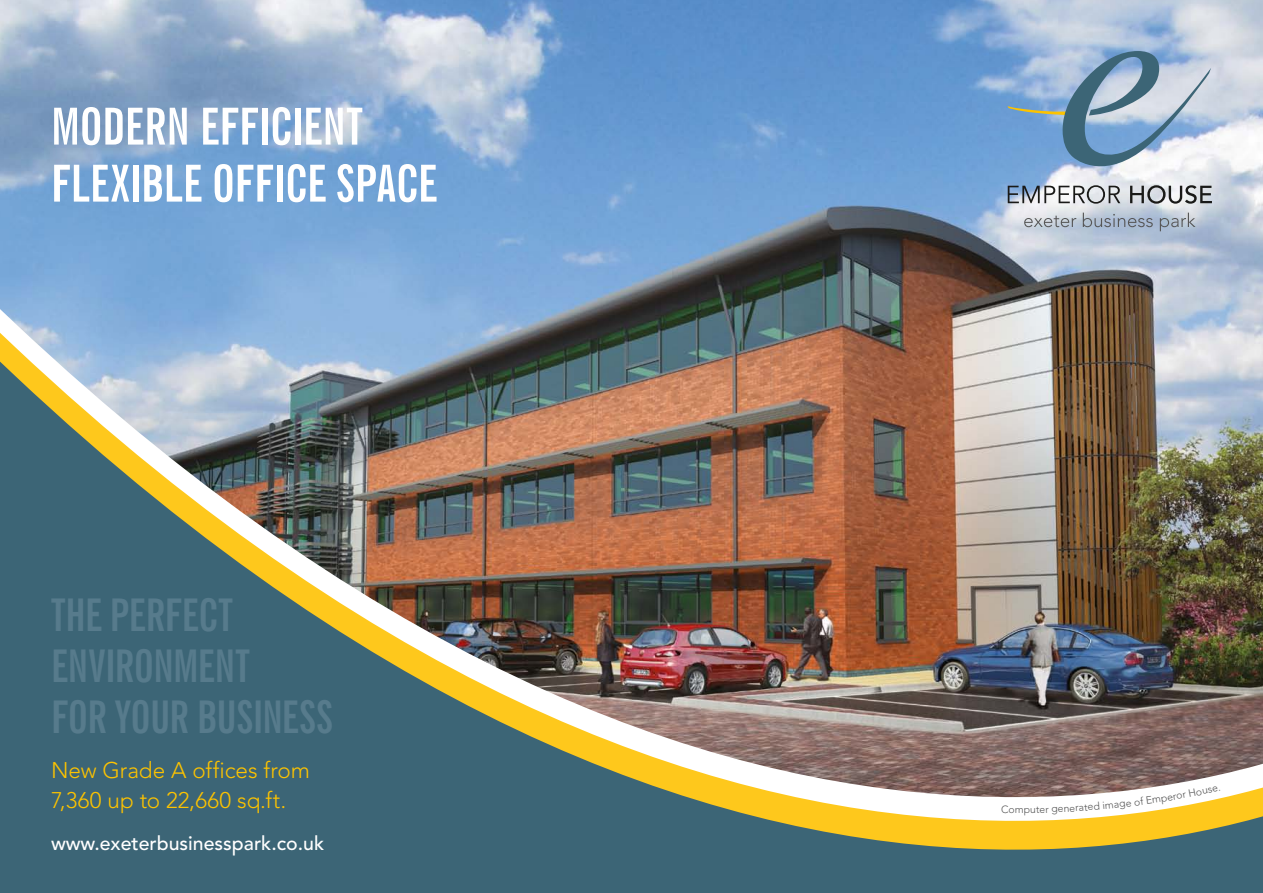
<style>
.page{position:relative;width:1263px;height:893px;background:#fff}
.page>*{position:absolute;margin:0;border:0;box-sizing:border-box;transform-origin:0 0}
.t1{font:700 extra-condensed 51px/57px "News Gothic BT";letter-spacing:.005em;color:#fff}
.t2{font:700 extra-condensed 45px/51px "News Gothic BT";letter-spacing:-.005em;color:#577b8c}
.t3{font:300 22.5px/30px "Avenir";color:#fdc300}
.t4{font:500 19.5px "Avenir";color:#fff}
.t5{font:300 10.5px "Avenir";color:#565656}
</style>
<div class="page">
<img style="left:0;top:0;width:1263px;height:275px">
<svg style="left:1024px;top:216px;width:52px;height:11px"></svg>
<svg style="left:1083px;top:213px;width:70px;height:14px"></svg>
<svg style="left:1160px;top:213px;width:35px;height:18px"></svg>
<svg style="left:1007px;top:51px;width:204px;height:128px;background:#97b2cd"></svg>
<svg style="left:1130px;top:185px;width:82px;height:19px;background:#a1a3a5"></svg>
<svg style="left:1008px;top:185px;width:112px;height:19px"></svg>
<svg style="left:0;top:275px;width:1263px;height:24px;background:#74899f"></svg>
<img style="left:0;top:299px;width:1263px;height:28px">
<img style="left:0;top:327px;width:1263px;height:566px">
<svg style="left:1002px;top:805px;width:6px;height:8px"></svg>
<svg style="left:1024px;top:786px;width:196px;height:29px"></svg>
<h1 class="t1" style="left:51px;top:98px;width:387px">MODERN EFFICIENT<br>FLEXIBLE OFFICE SPACE</h1>
<h2 class="t2" style="left:51px;top:589px;width:283px">THE PERFECT<br>ENVIRONMENT<br>FOR YOUR BUSINESS</h2>
<p class="t3" style="left:51px;top:755px;width:261px">New Grade A offices from<br>7,360 up to 22,660 sq.ft.</p>
<p class="t4" style="left:51px;top:832px;width:275px">www.exeterbusinesspark.co.uk</p>
<p class="t5" style="left:1008px;top:803px;width:17px">om</p>
</div>
